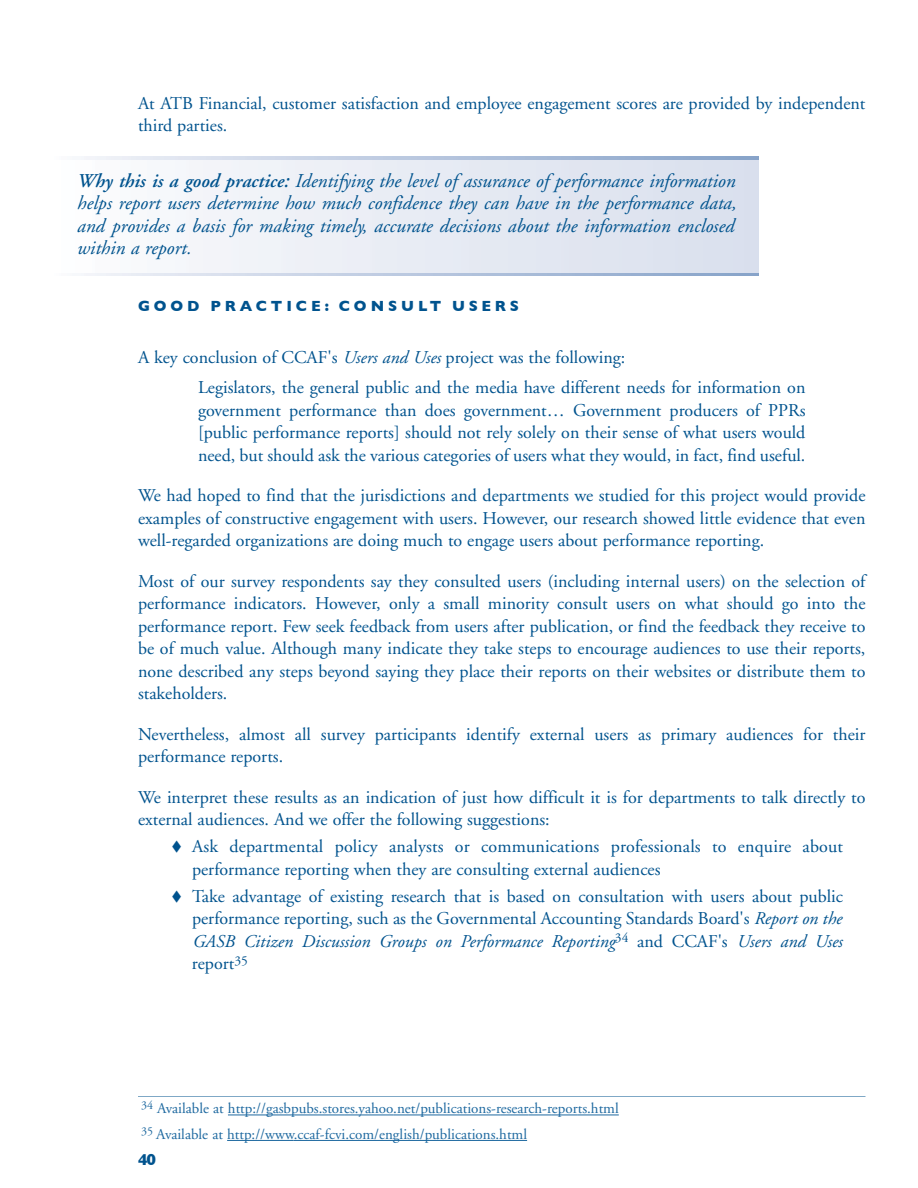
<style>
.page{position:relative;width:918px;height:1188px;background:#fff}
.page>*{position:absolute;margin:0;border:0;box-sizing:border-box;transform-origin:0 0}
.t1{font:italic 19.5px/22.5px "Adobe Garamond";color:#00538e}
.t2{font:18px/22.5px "Adobe Garamond";color:#00538e}
.t3{font:700 16.2px "Gill Sans";color:#00538e}
.t4{font:15px/25.5px "Adobe Garamond";color:#1e69a0}
.t5{font:700 15px "Gill Sans";letter-spacing:.255em;color:#00538e}
.s1{font-weight:600}
.s2{font-style:italic}
</style>
<div class="page">
<hr style="left:138px;top:1096px;width:728px;height:2px;background:#00538e">
<hr style="left:228px;top:1115px;width:116px;height:1px;background:#1e69a0">
<hr style="left:344px;top:1115px;width:49px;height:1px;background:#1e69a0">
<hr style="left:393px;top:1115px;width:108px;height:1px;background:#1e69a0">
<svg style="left:501px;top:1115px;width:77px;height:1px"></svg>
<hr style="left:578px;top:1115px;width:41px;height:1px;background:#1e69a0">
<hr style="left:227px;top:1140px;width:67px;height:1px;background:#1e69a0">
<hr style="left:294px;top:1140px;width:233px;height:1px;background:#1e69a0">
<div style="left:54px;top:156px;width:705px;height:120px;background:linear-gradient(to right,#fcfcfd,#d8deec)"></div>
<svg style="left:54px;top:156px;width:705px;height:3px;background:#bccae0"></svg>
<svg style="left:54px;top:273px;width:705px;height:3px;background:#bccae0"></svg>
<p class="t2" style="left:138px;top:94px;width:729px">At ATB Financial, customer satisfaction and employee engagement scores are provided by independent third parties.</p>
<p class="t1" style="left:76px;top:171px;width:661px"><span class="s1">Why this is a good practice:</span> Identifying the level of assurance of performance information helps report users determine how much confidence they can have in the performance data, and provides a basis for making timely, accurate decisions about the information enclosed within a report.</p>
<p class="t5" style="left:138px;top:298px;width:382px">GOOD PRACTICE: CONSULT USERS</p>
<p class="t2" style="left:198px;top:344px;width:609px;line-height:30px;text-indent:-60px">A key conclusion of CCAF's <span class="s2">Users and Uses</span> project was the following:<br>Legislators, the general public and the media have different needs for information on</p>
<p class="t2" style="left:198px;top:400px;width:609px;text-align:justify">government performance than does government… Government producers of PPRs [public performance reports] should not rely solely on their sense of what users would need, but should ask the various categories of users what they would, in fact, find useful.</p>
<p class="t2" style="left:138px;top:486px;width:729px;text-align:justify">We had hoped to find that the jurisdictions and departments we studied for this project would provide examples of constructive engagement with users. However, our research showed little evidence that even well-regarded organizations are doing much to engage users about performance reporting.</p>
<p class="t2" style="left:138px;top:571px;width:729px;text-align:justify">Most of our survey respondents say they consulted users (including internal users) on the selection of performance indicators. However, only a small minority consult users on what should go into the performance report. Few seek feedback from users after publication, or find the feedback they receive to be of much value. Although many indicate they take steps to encourage audiences to use their reports, none described any steps beyond saying they place their reports on their websites or distribute them to stakeholders.</p>
<p class="t2" style="left:138px;top:724px;width:729px">Nevertheless, almost all survey participants identify external users as primary audiences for their performance reports.</p>
<p class="t2" style="left:138px;top:787px;width:729px">We interpret these results as an indication of just how difficult it is for departments to talk directly to external audiences. And we offer the following suggestions:</p>
<p class="t2" style="left:192px;top:837px;width:652px">Ask departmental policy analysts or communications professionals to enquire about performance reporting when they are consulting external audiences</p>
<p class="t2" style="left:192px;top:886px;width:652px;text-align:justify">Take advantage of existing research that is based on consultation with users about public performance reporting, such as the Governmental Accounting Standards Board's <span class="s2">Report on the GASB Citizen Discussion Groups on Performance Reporting</span><sup>34</sup> and CCAF's <span class="s2">Users and Uses </span>report<sup>35</sup></p>
<p class="t4" style="left:141px;top:1097px;width:479px"><sup>34</sup> Available at http://gasbpubs.stores.yahoo.net/publications-research-reports.html<br><sup>35</sup> Available at http://www.ccaf-fcvi.com/english/publications.html</p>
<p class="t3" style="left:138px;top:1150px;width:20px">40</p>
</div>
